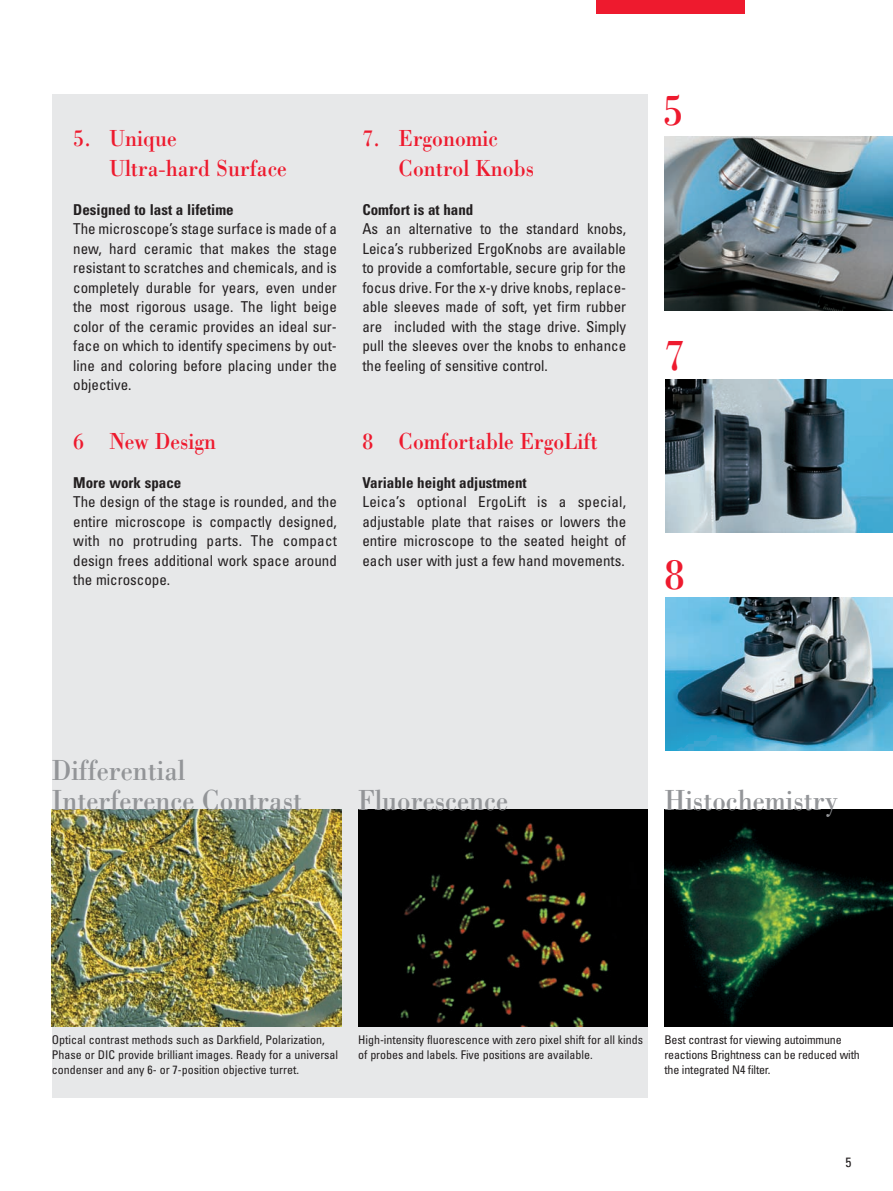
<style>
.page{position:relative;width:893px;height:1191px;background:#fff}
.page>*{position:absolute;margin:0;border:0;box-sizing:border-box;transform-origin:0 0}
.t1{font:45px "Leicana";color:#ee1a2e}
.t2{font:30px/30px "Leicana";color:#939598}
.t3{font:24px/30px "Leicana";color:#ee1a2e}
.t4{font:condensed 15px/19.5px "Univers";color:#231f20;text-align:justify}
.t5{font:700 condensed 15px "Univers";color:#231f20}
.t6{font:condensed 13.5px "Univers";color:#231f20}
.t7{font:condensed 12px/15px "Univers";letter-spacing:-.005em;color:#231f20}
</style>
<div class="page">
<img style="left:51px;top:0;width:842px;height:1098px">
<h3 class="t3" style="left:109px;top:125px;width:179px;text-indent:-36px">5. Unique<br>Ultra-hard Surface</h3>
<p class="t5" style="left:73px;top:204px;width:162px">Designed to last a lifetime</p>
<p class="t4" style="left:73px;top:220px;width:265px">The microscope’s stage surface is made of a new, hard ceramic that makes the stage resistant to scratches and chemicals, and is completely durable for years, even under the most rigorous usage. The light beige color of the ceramic provides an ideal sur&shy;face on which to identify specimens by out&shy;line and coloring before placing under the objective.</p>
<h3 class="t3" style="left:73px;top:428px;width:144px">6 New Design</h3>
<p class="t5" style="left:73px;top:477px;width:110px">More work space</p>
<p class="t4" style="left:73px;top:493px;width:265px">The design of the stage is rounded, and the entire microscope is compactly designed, with no protruding parts. The compact design frees additional work space around the microscope.</p>
<h3 class="t3" style="left:399px;top:125px;width:137px;text-indent:-36px">7. Ergonomic<br>Control Knobs</h3>
<p class="t5" style="left:362px;top:204px;width:112px">Comfort is at hand</p>
<p class="t4" style="left:362px;top:220px;width:265px">As an alternative to the standard knobs, Leica’s rubberized ErgoKnobs are available to provide a comfortable, secure grip for the focus drive. For the x-y drive knobs, replace&shy;able sleeves made of soft, yet firm rubber are included with the stage drive. Simply pull the sleeves over the knobs to enhance the feeling of sensitive control.</p>
<h3 class="t3" style="left:362px;top:428px;width:237px">8 Comfortable ErgoLift</h3>
<p class="t5" style="left:362px;top:477px;width:166px">Variable height adjustment</p>
<p class="t4" style="left:362px;top:493px;width:265px">Leica’s optional ErgoLift is a special, adjustable plate that raises or lowers the entire microscope to the seated height of each user with just a few hand movements.</p>
<h1 class="t1" style="left:663px;top:94px;width:22px">5</h1>
<h1 class="t1" style="left:664px;top:340px;width:22px">7</h1>
<h1 class="t1" style="left:664px;top:558px;width:22px">8</h1>
<h2 class="t2" style="left:52px;top:758px;width:252px">Differential<br>Interference Contrast</h2>
<h2 class="t2" style="left:358px;top:788px;width:151px">Fluorescence</h2>
<h2 class="t2" style="left:664px;top:788px;width:175px">Histochemistry</h2>
<p class="t7" style="left:52px;top:1033px;width:288px">Optical contrast methods such as Darkfield, Polarization,<br>Phase or DIC provide brilliant images. Ready for a universal condenser and any 6- or 7-position objective turret.</p>
<p class="t7" style="left:358px;top:1033px;width:286px">High-intensity fluorescence with zero pixel shift for all kinds of probes and labels. Five positions are available.</p>
<p class="t7" style="left:664px;top:1033px;width:197px">Best contrast for viewing autoimmune reactions Brightness can be reduced with the integrated N4 filter.</p>
<p class="t6" style="left:845px;top:1157px;width:7px">5</p>
</div>
